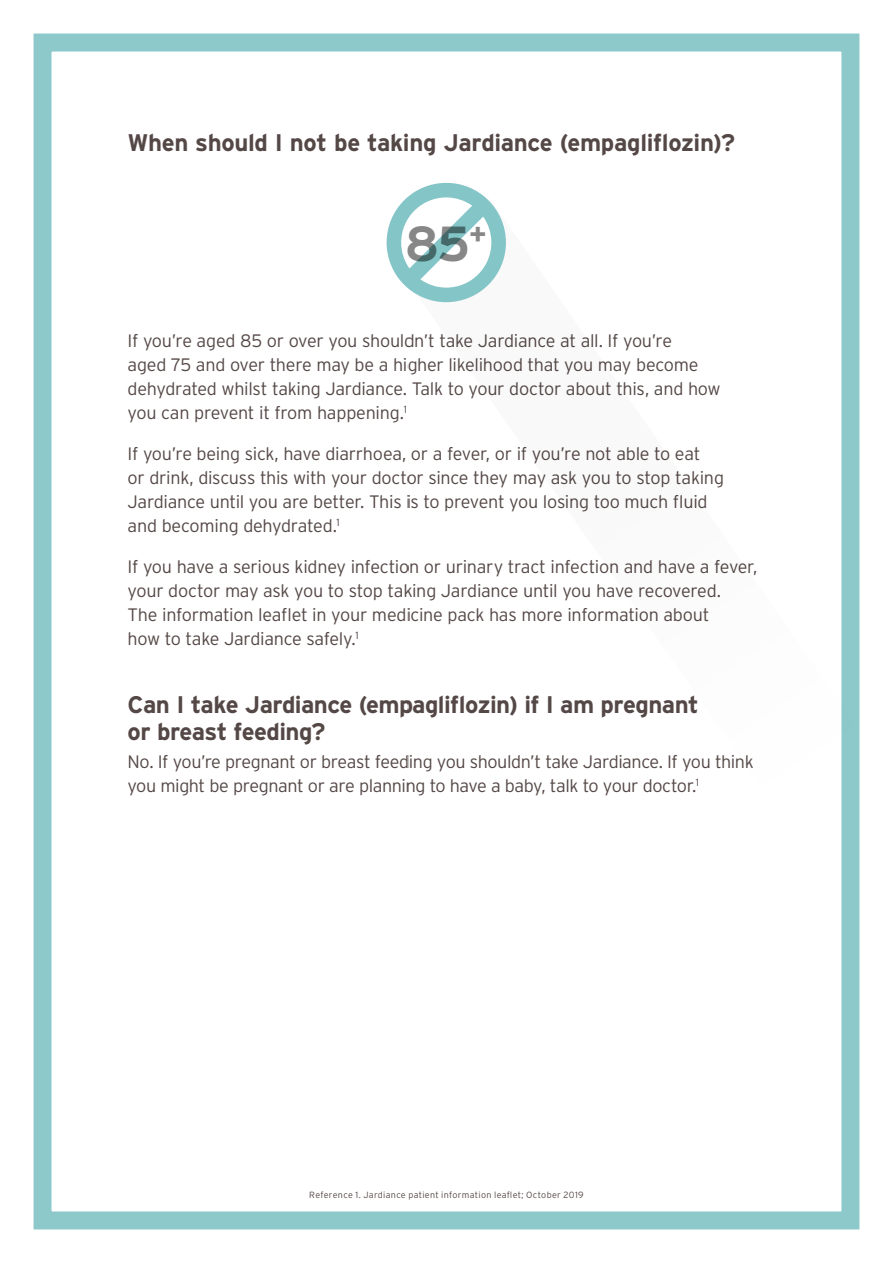
<style>
.page{position:relative;width:893px;height:1263px;background:#fff}
.page>*{position:absolute;margin:0;border:0;box-sizing:border-box;transform-origin:0 0}
.t1{font:700 49.2px "Interstate";color:#878787}
.t2{font:700 24px/27px "Interstate";letter-spacing:-.02em;color:#544846}
.t3{font:300 18px/24px "Interstate";letter-spacing:-.02em;color:#544846}
.t4{font:300 9px "Interstate";letter-spacing:.03em;color:#544846}
</style>
<div class="page">
<div style="left:34px;top:34px;width:825px;height:1195px;border:18px solid #8dc9cb"></div>
<svg style="left:442px;top:198px;width:418px;height:937px"></svg>
<svg style="left:387px;top:183px;width:119px;height:119px"></svg>
<h2 class="t2" style="left:128px;top:129px;width:609px">When should I not be taking Jardiance (empagliflozin)?</h2>
<h1 class="t1" style="left:404px;top:216px;width:84px">85<sup>+</sup></h1>
<p class="t3" style="left:128px;top:328px;width:595px">If you’re aged 85 or over you shouldn’t take Jardiance at all. If you’re<br>aged 75 and over there may be a higher likelihood that you may become dehydrated whilst taking Jardiance. Talk to your doctor about this, and how you can prevent it from happening.<sup>1</sup></p>
<p class="t3" style="left:128px;top:441px;width:598px">If you’re being sick, have diarrhoea, or a fever, or if you’re not able to eat<br>or drink, discuss this with your doctor since they may ask you to stop taking Jardiance until you are better. This is to prevent you losing too much fluid and becoming dehydrated.<sup>1</sup></p>
<p class="t3" style="left:128px;top:554px;width:631px">If you have a serious kidney infection or urinary tract infection and have a fever, your doctor may ask you to stop taking Jardiance until you have recovered.<br>The information leaflet in your medicine pack has more information about<br>how to take Jardiance safely.<sup>1</sup></p>
<h2 class="t2" style="left:128px;top:691px;width:572px">Can I take Jardiance (empagliflozin) if I am pregnant or breast feeding?</h2>
<p class="t3" style="left:128px;top:750px;width:628px">No. If you’re pregnant or breast feeding you shouldn’t take Jardiance. If you think you might be pregnant or are planning to have a baby, talk to your doctor.<sup>1</sup></p>
<p class="t4" style="left:309px;top:1190px;width:276px">Reference 1. Jardiance patient information leaflet; October 2019</p>
</div>
